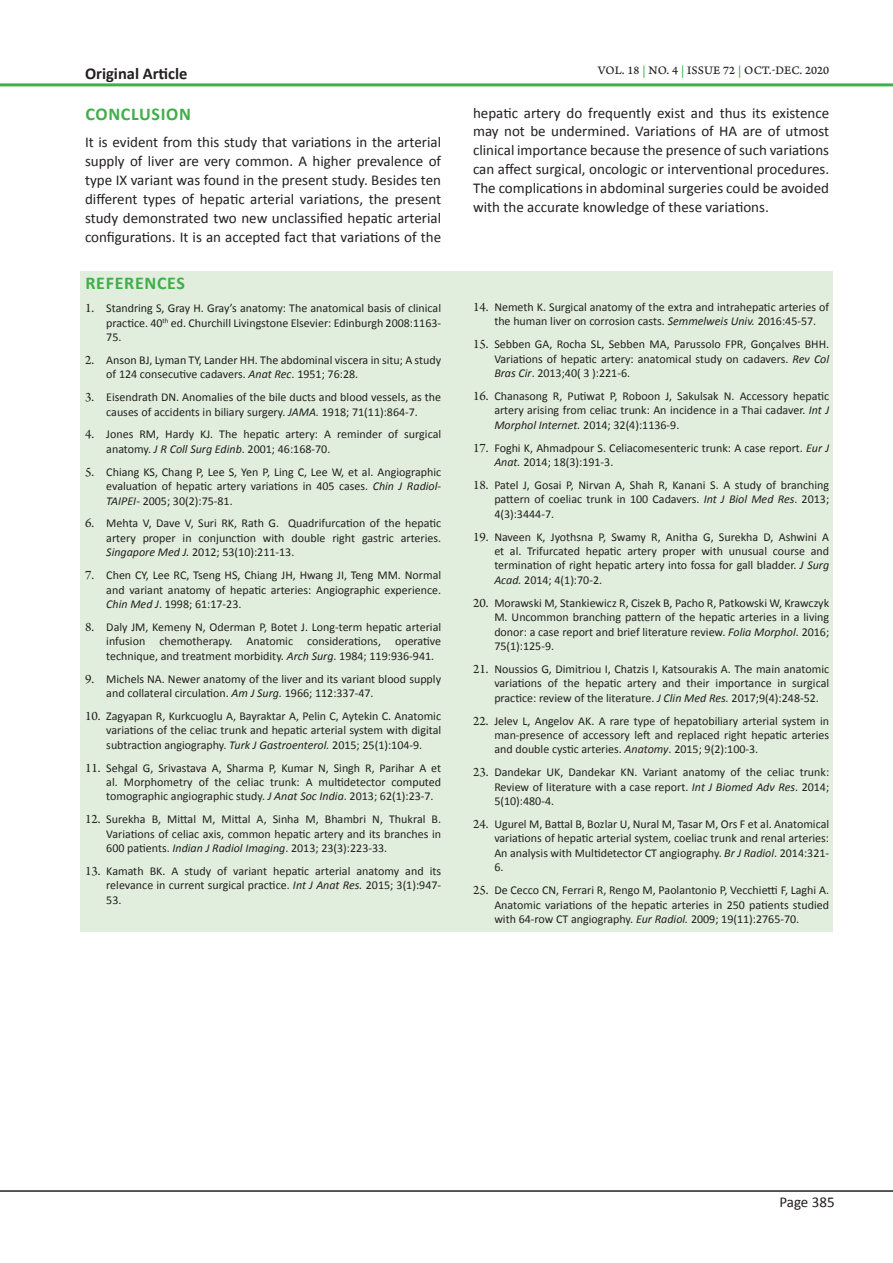
<style>
.page{position:relative;width:893px;height:1263px;background:#fff}
.page>*{position:absolute;margin:0;border:0;box-sizing:border-box;transform-origin:0 0}
.Heading_2_-_Sub_head{font:700 18px "Calibri";letter-spacing:.04em;color:#40ae49}
.Normal_Text{font:700 18px "Calibri";letter-spacing:.04em;color:#40ae49}
.Abstract_Words{font:700 16.5px "Calibri";color:#231f20}
.Normal_Text-2{font:15px/18.9px "Calibri";color:#231f20;text-align:justify}
.Refrence_Text{font:12px/14.4px "Calibri";color:#231f20;text-align:justify}
.t1{font:12px "Arno Pro Caption";letter-spacing:.005em;color:#231f20}
.s1{font-family:"Arno Pro";font-size:13.5px}
.s2{font-style:italic}
.s3{color:#40ae49}
</style>
<div class="page">
<hr style="left:0;top:1190px;width:893px;height:2px;background:#231f20">
<hr style="left:0;top:83px;width:893px;height:3px;background:#40ae49">
<div style="left:81px;top:271px;width:752px;height:660px;background:#e1eedd"></div>
<p class="Abstract_Words" style="left:85px;top:63px;width:104px">Original Article</p>
<p class="Heading_2_-_Sub_head" style="left:85px;top:102px;width:107px">CONCLUSION</p>
<p class="Normal_Text-2" style="left:85px;top:133px;width:358px">It is evident from this study that variations in the arterial supply of liver are very common. A higher prevalence of type IX variant was found in the present study. Besides ten different types of hepatic arterial variations, the present study demonstrated two new unclassified hepatic arterial configurations. It is an accepted fact that variations of the</p>
<p class="Normal_Text" style="left:85px;top:272px;width:101px">REFERENCES</p>
<p class="Refrence_Text" style="left:106px;top:301px;width:336px;text-indent:-21px"><span class="s1">1.</span> Standring S, Gray H. Gray’s anatomy: The anatomical basis of clinical practice. 40<sup>th</sup> ed. Churchill Livingstone Elsevier: Edinburgh 2008:1163- 75.</p>
<p class="Refrence_Text" style="left:106px;top:353px;width:336px;text-indent:-21px"><span class="s1">2.</span> Anson BJ, Lyman TY, Lander HH. The abdominal viscera in situ; A study of 124 consecutive cadavers. <span class="s2">Anat Rec</span>. 1951; 76:28.</p>
<p class="Refrence_Text" style="left:85px;top:390px;width:358px;text-align:center"><span class="s1">3.</span> Eisendrath DN. Anomalies of the bile ducts and blood vessels, as the causes of accidents in biliary surgery. <span class="s2">JAMA.</span> 1918; 71(11):864-7.</p>
<p class="Refrence_Text" style="left:106px;top:427px;width:336px;text-indent:-21px"><span class="s1">4.</span> Jones RM, Hardy KJ. The hepatic artery: A reminder of surgical anatomy. <span class="s2">J R Coll Surg Edinb</span>. 2001; 46:168-70.</p>
<p class="Refrence_Text" style="left:106px;top:465px;width:336px;text-indent:-21px"><span class="s1">5.</span> Chiang KS, Chang P, Lee S, Yen P, Ling C, Lee W, et al. Angiographic evaluation of hepatic artery variations in 405 cases. <span class="s2">Chin J Radiol-TAIPEI-</span> 2005; 30(2):75-81.</p>
<p class="Refrence_Text" style="left:106px;top:516px;width:336px;text-indent:-21px"><span class="s1">6.</span> Mehta V, Dave V, Suri RK, Rath G. Quadrifurcation of the hepatic artery proper in conjunction with double right gastric arteries.<br><span class="s2">Singapore Med J.</span> 2012; 53(10):211-13.</p>
<p class="Refrence_Text" style="left:106px;top:568px;width:336px;text-indent:-21px"><span class="s1">7.</span> Chen CY, Lee RC, Tseng HS, Chiang JH, Hwang JI, Teng MM. Normal and variant anatomy of hepatic arteries: Angiographic experience.<br><span class="s2">Chin Med J</span>. 1998; 61:17-23.</p>
<p class="Refrence_Text" style="left:106px;top:620px;width:336px;text-indent:-21px"><span class="s1">8.</span> Daly JM, Kemeny N, Oderman P, Botet J. Long-term hepatic arterial infusion chemotherapy. Anatomic considerations, operative technique, and treatment morbidity. <span class="s2">Arch Surg</span>. 1984; 119:936-941.</p>
<p class="Refrence_Text" style="left:106px;top:671px;width:336px;text-indent:-21px"><span class="s1">9.</span> Michels NA. Newer anatomy of the liver and its variant blood supply and collateral circulation. <span class="s2">Am J Surg.</span> 1966; 112:337-47.</p>
<p class="Refrence_Text" style="left:106px;top:709px;width:336px;text-indent:-21px"><span class="s1">10.</span> Zagyapan R, Kurkcuoglu A, Bayraktar A, Pelin C, Aytekin C. Anatomic variations of the celiac trunk and hepatic arterial system with digital subtraction angiography. <span class="s2">Turk J Gastroenterol.</span> 2015; 25(1):104-9.</p>
<p class="Refrence_Text" style="left:106px;top:760px;width:336px;text-indent:-21px"><span class="s1">11.</span> Sehgal G, Srivastava A, Sharma P, Kumar N, Singh R, Parihar A et al. Morphometry of the celiac trunk: A multidetector computed tomographic angiographic study. <span class="s2">J Anat Soc India</span>. 2013; 62(1):23-7.</p>
<p class="Refrence_Text" style="left:106px;top:812px;width:336px;text-indent:-21px"><span class="s1">12.</span> Surekha B, Mittal M, Mittal A, Sinha M, Bhambri N, Thukral B.<br>Variations of celiac axis, common hepatic artery and its branches in 600 patients. <span class="s2">Indian J Radiol Imaging</span>. 2013; 23(3):223-33.</p>
<p class="Refrence_Text" style="left:106px;top:864px;width:336px;text-indent:-21px"><span class="s1">13.</span> Kamath BK. A study of variant hepatic arterial anatomy and its relevance in current surgical practice. <span class="s2">Int J Anat Res.</span> 2015; 3(1):947- 53.</p>
<p class="t1" style="left:598px;top:63px;width:233px">VOL. 18 <span class="s3">|</span> NO. 4 <span class="s3">|</span> ISSUE 72 <span class="s3">|</span> OCT.-DEC. 2020</p>
<p class="Normal_Text-2" style="left:473px;top:103px;width:358px">hepatic artery do frequently exist and thus its existence may not be undermined. Variations of HA are of utmost clinical importance because the presence of such variations can affect surgical, oncologic or interventional procedures.<br>The complications in abdominal surgeries could be avoided with the accurate knowledge of these variations.</p>
<p class="Refrence_Text" style="left:494px;top:300px;width:336px;text-indent:-21px"><span class="s1">14.</span> Nemeth K. Surgical anatomy of the extra and intrahepatic arteries of the human liver on corrosion casts. <span class="s2">Semmelweis Univ.</span> 2016:45-57.</p>
<p class="Refrence_Text" style="left:494px;top:337px;width:336px;text-indent:-21px"><span class="s1">15.</span> Sebben GA, Rocha SL, Sebben MA, Parussolo FPR, Gonçalves BHH.<br>Variations of hepatic artery: anatomical study on cadavers. <span class="s2">Rev Col Bras Cir</span>. 2013;40( 3 ):221-6.</p>
<p class="Refrence_Text" style="left:494px;top:389px;width:336px;text-indent:-21px"><span class="s1">16.</span> Chanasong R, Putiwat P, Roboon J, Sakulsak N. Accessory hepatic artery arising from celiac trunk: An incidence in a Thai cadaver. <span class="s2">Int J Morphol Internet.</span> 2014; 32(4):1136-9.</p>
<p class="Refrence_Text" style="left:494px;top:440px;width:336px;text-indent:-21px"><span class="s1">17.</span> Foghi K, Ahmadpour S. Celiacomesenteric trunk: A case report. <span class="s2">Eur J<br>Anat.</span> 2014; 18(3):191-3.</p>
<p class="Refrence_Text" style="left:494px;top:478px;width:336px;text-indent:-21px"><span class="s1">18.</span> Patel J, Gosai P, Nirvan A, Shah R, Kanani S. A study of branching pattern of coeliac trunk in 100 Cadavers. <span class="s2">Int J Biol Med Res</span>. 2013; 4(3):3444-7.</p>
<p class="Refrence_Text" style="left:494px;top:529px;width:336px;text-indent:-21px"><span class="s1">19.</span> Naveen K, Jyothsna P, Swamy R, Anitha G, Surekha D, Ashwini A et al. Trifurcated hepatic artery proper with unusual course and termination of right hepatic artery into fossa for gall bladder. <span class="s2">J Surg Acad.</span> 2014; 4(1):70-2.</p>
<p class="Refrence_Text" style="left:494px;top:596px;width:336px;text-indent:-21px"><span class="s1">20.</span> Morawski M, Stankiewicz R, Ciszek B, Pacho R, Patkowski W, Krawczyk M. Uncommon branching pattern of the hepatic arteries in a living donor: a case report and brief literature review. <span class="s2">Folia Morphol</span>. 2016; 75(1):125-9.</p>
<p class="Refrence_Text" style="left:494px;top:662px;width:336px;text-indent:-21px"><span class="s1">21.</span> Noussios G, Dimitriou I, Chatzis I, Katsourakis A. The main anatomic variations of the hepatic artery and their importance in surgical practice: review of the literature. <span class="s2">J Clin Med Res.</span> 2017;9(4):248-52.</p>
<p class="Refrence_Text" style="left:494px;top:713px;width:336px;text-indent:-21px"><span class="s1">22.</span> Jelev L, Angelov AK. A rare type of hepatobiliary arterial system in man-presence of accessory left and replaced right hepatic arteries and double cystic arteries. <span class="s2">Anatomy</span>. 2015; 9(2):100-3.</p>
<p class="Refrence_Text" style="left:494px;top:765px;width:336px;text-indent:-21px"><span class="s1">23.</span> Dandekar UK, Dandekar KN. Variant anatomy of the celiac trunk:<br>Review of literature with a case report. <span class="s2">Int J Biomed Adv Res</span>. 2014; 5(10):480-4.</p>
<p class="Refrence_Text" style="left:494px;top:817px;width:336px;text-indent:-21px"><span class="s1">24.</span> Ugurel M, Battal B, Bozlar U, Nural M, Tasar M, Ors F et al. Anatomical variations of hepatic arterial system, coeliac trunk and renal arteries:<br>An analysis with Multidetector CT angiography. <span class="s2">Br J Radiol</span>. 2014:321- 6.</p>
<p class="Refrence_Text" style="left:494px;top:883px;width:336px;text-indent:-21px"><span class="s1">25.</span> De Cecco CN, Ferrari R, Rengo M, Paolantonio P, Vecchietti F, Laghi A.<br>Anatomic variations of the hepatic arteries in 250 patients studied with 64-row CT angiography. <span class="s2">Eur Radiol.</span> 2009; 19(11):2765-70.</p>
<p class="Normal_Text-2" style="left:779px;top:1193px;width:57px">Page 385</p>
</div>
